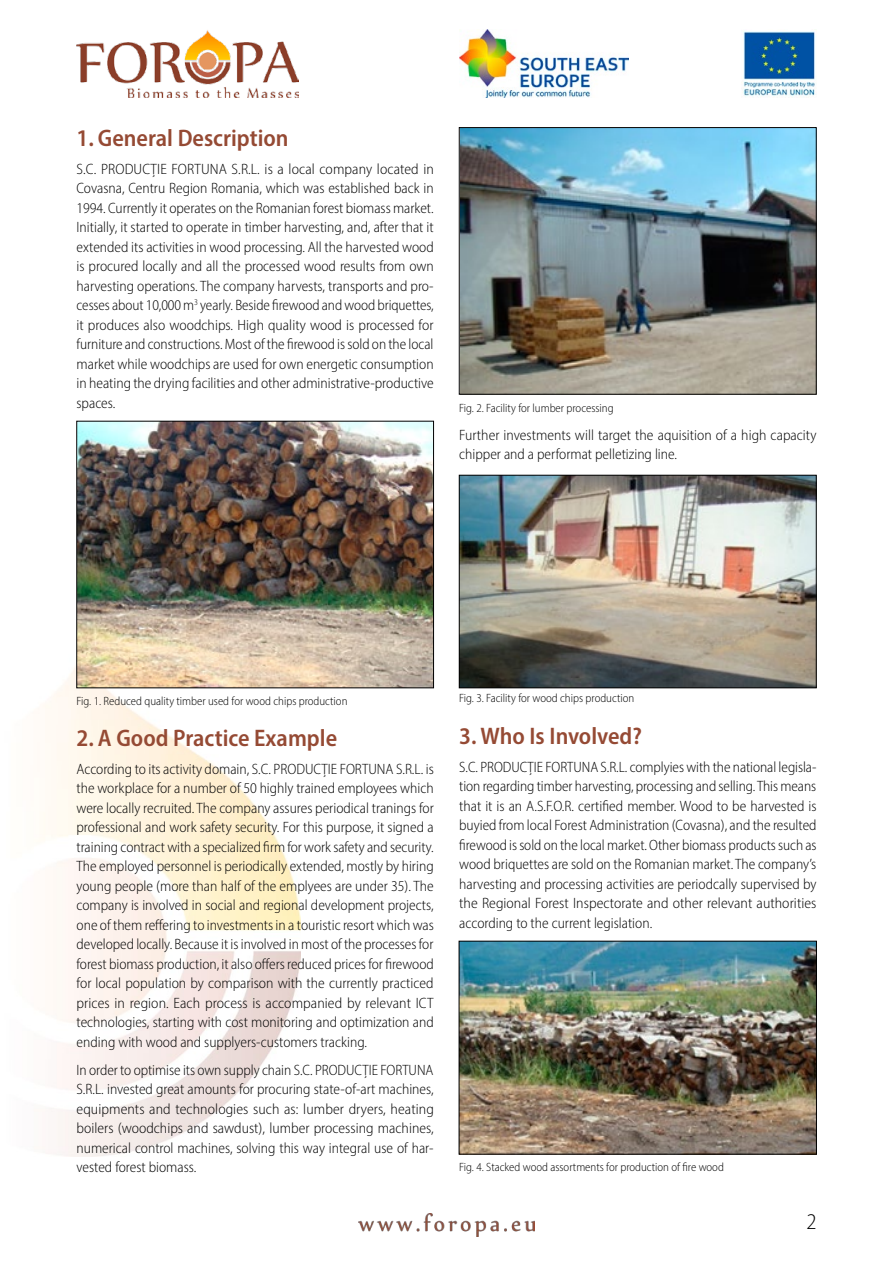
<style>
.page{position:relative;width:893px;height:1263px;background:#fff}
.page>*{position:absolute;margin:0;border:0;box-sizing:border-box;transform-origin:0 0}
.t1{font:600 semi-condensed 24px "Myriad Pro";color:#954a34}
.t2{font:300 semi-condensed 22.5px "Myriad Pro";color:#000}
.t3{font:300 semi-condensed 15px/19.5px "Myriad Pro";color:#000;text-align:justify}
.t4{font:300 semi-condensed 12px "Myriad Pro";color:#000}
</style>
<div class="page">
<img style="left:358px;top:1214px;width:177px;height:22px">
<img style="left:43px;top:639px;width:258px;height:518px">
<img style="left:77px;top:30px;width:222px;height:67px">
<img style="left:459px;top:29px;width:169px;height:68px">
<img style="left:743px;top:31px;width:72px;height:66px">
<img style="left:79px;top:423px;width:353px;height:263px">
<div style="left:77px;top:421px;width:357px;height:267px;border:1px solid #000"></div>
<img style="left:461px;top:129px;width:353px;height:263px">
<div style="left:459px;top:127px;width:357px;height:267px;border:1px solid #000"></div>
<img style="left:461px;top:477px;width:353px;height:209px">
<div style="left:459px;top:475px;width:357px;height:213px;border:1px solid #000"></div>
<img style="left:461px;top:943px;width:354px;height:209px">
<div style="left:459px;top:941px;width:358px;height:213px;border:1px solid #000"></div>
<h1 class="t1" style="left:77px;top:122px;width:214px">1. General Description</h1>
<p class="t3" style="left:77px;top:159px;width:359px">S.C. PRODUCȚIE FORTUNA S.R.L. is a local company located in Covasna, Centru Region Romania, which was established back in 1994. Currently it operates on the Romanian forest biomass market.<br>Initially, it started to operate in timber harvesting, and, after that it extended its activities in wood processing. All the harvested wood is procured locally and all the processed wood results from own harvesting operations. The company harvests, transports and pro&shy;cesses about 10,000 m<sup>3</sup> yearly. Beside firewood and wood briquettes, it produces also woodchips. High quality wood is processed for furniture and constructions. Most of the firewood is sold on the local market while woodchips are used for own energetic consumption in heating the drying facilities and other administrative-productive spaces.</p>
<p class="t4" style="left:459px;top:401px;width:156px">Fig. 2. Facility for lumber processing</p>
<p class="t3" style="left:459px;top:425px;width:359px">Further investments will target the aquisition of a high capacity chipper and a performat pelletizing line.</p>
<p class="t4" style="left:77px;top:693px;width:272px">Fig. 1. Reduced quality timber used for wood chips production</p>
<h1 class="t1" style="left:77px;top:723px;width:262px">2. A Good Practice Example</h1>
<p class="t3" style="left:77px;top:759px;width:359px">According to its activity domain, S.C. PRODUCȚIE FORTUNA S.R.L. is the workplace for a number of 50 highly trained employees which were locally recruited. The company assures periodical tranings for professional and work safety security. For this purpose, it signed a training contract with a specialized firm for work safety and security.<br>The employed personnel is periodically extended, mostly by hiring young people (more than half of the emplyees are under 35). The company is involved in social and regional development projects, one of them reffering to investments in a touristic resort which was developed locally. Because it is involved in most of the processes for forest biomass production, it also offers reduced prices for firewood for local population by comparison with the currently practiced prices in region. Each process is accompanied by relevant ICT technologies, starting with cost monitoring and optimization and ending with wood and supplyers-customers tracking.</p>
<p class="t3" style="left:77px;top:1060px;width:359px">In order to optimise its own supply chain S.C. PRODUCȚIE FORTUNA S.R.L. invested great amounts for procuring state-of-art machines, equipments and technologies such as: lumber dryers, heating boilers (woodchips and sawdust), lumber processing machines, numerical control machines, solving this way integral use of har&shy;vested forest biomass.</p>
<p class="t4" style="left:459px;top:691px;width:177px">Fig. 3. Facility for wood chips production</p>
<h1 class="t1" style="left:459px;top:721px;width:184px">3. Who Is Involved?</h1>
<p class="t3" style="left:459px;top:757px;width:359px">S.C. PRODUCȚIE FORTUNA S.R.L. complyies with the national legisla&shy;tion regarding timber harvesting, processing and selling. This means that it is an A.S.F.O.R. certified member. Wood to be harvested is buyied from local Forest Administration (Covasna), and the resulted firewood is sold on the local market. Other biomass products such as wood briquettes are sold on the Romanian market. The company’s harvesting and processing activities are periodcally supervised by the Regional Forest Inspectorate and other relevant authorities according to the current legislation.</p>
<p class="t4" style="left:459px;top:1159px;width:266px">Fig. 4. Stacked wood assortments for production of fire wood</p>
<h2 class="t2" style="left:806px;top:1208px;width:12px">2</h2>
</div>
